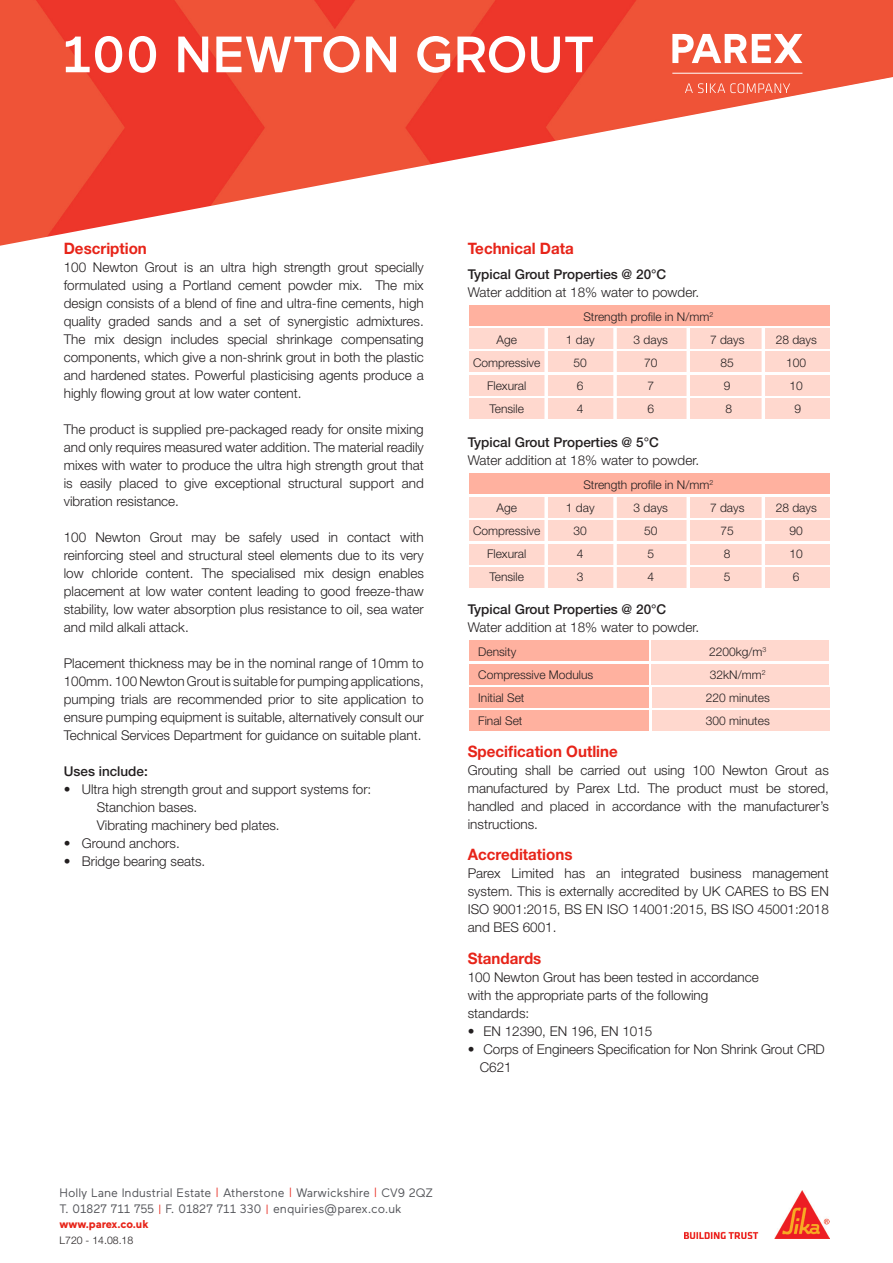
<style>
.page{position:relative;width:893px;height:1263px;background:#fff}
.page>*{position:absolute;margin:0;border:0;box-sizing:border-box;transform-origin:0 0}
.t1{font:500 51px "Maax";color:#fff}
.t2{font:700 15.75px "Helvetica Neue";color:#e72419;scale:.96 1}
.t3{font:300 13.5px/18px "Helvetica Neue";color:#231f20;text-align:justify}
.t4{font:500 13.5px "Helvetica Neue";color:#231f20}
.t5{font:12.3px "Maax";color:#54555a}
.t6{font:300 12px "Helvetica Neue";color:#231f20}
.t7{font:700 11.4px "Maax";letter-spacing:-.005em;color:#e72419}
.t8{font:300 10.5px "Helvetica Neue";color:#231f20}
.s1{font-size:10.5px;color:#e72419}
</style>
<div class="page">
<div style="left:652px;top:641px;width:177px;height:20px;background:#ffd8ce"></div>
<div style="left:652px;top:664px;width:177px;height:20px;background:#ffd8ce"></div>
<div style="left:469px;top:641px;width:179px;height:20px;background:#ffb19f"></div>
<div style="left:469px;top:664px;width:179px;height:20px;background:#ffb19f"></div>
<div style="left:652px;top:687px;width:177px;height:21px;background:#ffd8ce"></div>
<div style="left:652px;top:711px;width:177px;height:20px;background:#ffd8ce"></div>
<div style="left:469px;top:687px;width:180px;height:21px;background:#ffb19f"></div>
<div style="left:469px;top:711px;width:180px;height:20px;background:#ffb19f"></div>
<div style="left:469px;top:521px;width:360px;height:20px;background:#ffd8ce"></div>
<div style="left:469px;top:544px;width:360px;height:20px;background:#ffd8ce"></div>
<div style="left:469px;top:567px;width:360px;height:20px;background:#ffd8ce"></div>
<div style="left:469px;top:497px;width:360px;height:20px;background:#ffd8ce"></div>
<div style="left:469px;top:474px;width:360px;height:20px;background:#ffb19f"></div>
<svg style="left:544px;top:497px;width:4px;height:91px"></svg>
<svg style="left:613px;top:497px;width:4px;height:91px"></svg>
<svg style="left:686px;top:497px;width:4px;height:91px"></svg>
<hr style="left:762px;top:496px;width:3px;height:94px;background:#fff">
<div style="left:469px;top:352px;width:360px;height:20px;background:#ffd8ce"></div>
<div style="left:469px;top:375px;width:360px;height:20px;background:#ffd8ce"></div>
<div style="left:469px;top:399px;width:360px;height:20px;background:#ffd8ce"></div>
<div style="left:469px;top:328px;width:360px;height:21px;background:#ffd8ce"></div>
<div style="left:469px;top:305px;width:360px;height:20px;background:#ffb19f"></div>
<svg style="left:544px;top:328px;width:4px;height:91px"></svg>
<svg style="left:613px;top:328px;width:4px;height:91px"></svg>
<svg style="left:686px;top:328px;width:4px;height:91px"></svg>
<hr style="left:762px;top:327px;width:3px;height:95px;background:#fff">
<img style="left:0;top:0;width:893px;height:246px">
<svg style="left:685px;top:83px;width:105px;height:10px"></svg>
<hr style="left:672px;top:73px;width:130px;height:1px;background:#fff">
<svg style="left:672px;top:34px;width:130px;height:29px"></svg>
<img style="left:685px;top:1190px;width:144px;height:48px">
<p class="t1" style="left:64px;top:22px;width:532px">100 NEWTON GROUT</p>
<p class="t2" style="left:64px;top:238px;width:88px">Description</p>
<p class="t3" style="left:64px;top:258px;width:362px">100 Newton Grout is an ultra high strength grout specially formulated using a Portland cement powder mix. The mix design consists of a blend of fine and ultra-fine cements, high quality graded sands and a set of synergistic admixtures.<br>The mix design includes special shrinkage compensating components, which give a non-shrink grout in both the plastic and hardened states. Powerful plasticising agents produce a highly flowing grout at low water content.</p>
<p class="t3" style="left:64px;top:420px;width:362px">The product is supplied pre-packaged ready for onsite mixing and only requires measured water addition. The material readily mixes with water to produce the ultra high strength grout that is easily placed to give exceptional structural support and vibration resistance.</p>
<p class="t3" style="left:64px;top:528px;width:362px">100 Newton Grout may be safely used in contact with reinforcing steel and structural steel elements due to its very low chloride content. The specialised mix design enables placement at low water content leading to good freeze-thaw stability, low water absorption plus resistance to oil, sea water and mild alkali attack.</p>
<p class="t3" style="left:64px;top:654px;width:362px">Placement thickness may be in the nominal range of 10mm to 100mm. 100 Newton Grout is suitable for pumping applications, pumping trials are recommended prior to site application to ensure pumping equipment is suitable, alternatively consult our Technical Services Department for guidance on suitable plant.</p>
<p class="t4" style="left:64px;top:763px;width:86px">Uses include:</p>
<p class="t3" style="left:64px;top:780px;width:309px">• Ultra high strength grout and support systems for:</p>
<p class="t3" style="left:97px;top:798px;width:102px">Stanchion bases.</p>
<p class="t3" style="left:97px;top:816px;width:184px">Vibrating machinery bed plates.</p>
<p class="t3" style="left:64px;top:834px;width:118px">• Ground anchors.</p>
<p class="t3" style="left:64px;top:852px;width:143px">• Bridge bearing seats.</p>
<p class="t2" style="left:468px;top:238px;width:112px">Technical Data</p>
<p class="t4" style="left:468px;top:266px;width:200px">Typical Grout Properties @ 20°C</p>
<p class="t3" style="left:468px;top:283px;width:233px">Water addition at 18% water to powder.</p>
<p class="t6" style="left:583px;top:310px;width:131px">Strength profile in N/mm<sup>2</sup></p>
<p class="t6" style="left:496px;top:332px;width:22px">Age</p>
<p class="t6" style="left:566px;top:332px;width:30px">1 day</p>
<p class="t6" style="left:633px;top:332px;width:36px">3 days</p>
<p class="t6" style="left:710px;top:332px;width:36px">7 days</p>
<p class="t6" style="left:776px;top:332px;width:43px">28 days</p>
<p class="t6" style="left:473px;top:355px;width:69px">Compressive</p>
<p class="t6" style="left:574px;top:355px;width:15px">50</p>
<p class="t6" style="left:644px;top:355px;width:15px">70</p>
<p class="t6" style="left:721px;top:355px;width:15px">85</p>
<p class="t6" style="left:786px;top:355px;width:22px">100</p>
<p class="t6" style="left:487px;top:378px;width:41px">Flexural</p>
<p class="t6" style="left:577px;top:378px;width:8px">6</p>
<p class="t6" style="left:647px;top:378px;width:8px">7</p>
<p class="t6" style="left:724px;top:378px;width:8px">9</p>
<p class="t6" style="left:790px;top:378px;width:15px">10</p>
<p class="t6" style="left:489px;top:401px;width:36px">Tensile</p>
<p class="t6" style="left:577px;top:401px;width:8px">4</p>
<p class="t6" style="left:647px;top:401px;width:8px">6</p>
<p class="t6" style="left:726px;top:401px;width:8px">8</p>
<p class="t6" style="left:795px;top:401px;width:8px">9</p>
<p class="t4" style="left:468px;top:434px;width:193px">Typical Grout Properties @ 5°C</p>
<p class="t3" style="left:468px;top:451px;width:233px">Water addition at 18% water to powder.</p>
<p class="t6" style="left:583px;top:477px;width:131px">Strength profile in N/mm<sup>2</sup></p>
<p class="t6" style="left:496px;top:500px;width:22px">Age</p>
<p class="t6" style="left:566px;top:500px;width:30px">1 day</p>
<p class="t6" style="left:633px;top:500px;width:36px">3 days</p>
<p class="t6" style="left:710px;top:500px;width:36px">7 days</p>
<p class="t6" style="left:776px;top:500px;width:43px">28 days</p>
<p class="t6" style="left:473px;top:523px;width:69px">Compressive</p>
<p class="t6" style="left:574px;top:523px;width:15px">30</p>
<p class="t6" style="left:644px;top:523px;width:15px">50</p>
<p class="t6" style="left:721px;top:523px;width:15px">75</p>
<p class="t6" style="left:790px;top:523px;width:15px">90</p>
<p class="t6" style="left:487px;top:546px;width:41px">Flexural</p>
<p class="t6" style="left:577px;top:546px;width:8px">4</p>
<p class="t6" style="left:647px;top:546px;width:8px">5</p>
<p class="t6" style="left:724px;top:546px;width:8px">8</p>
<p class="t6" style="left:790px;top:546px;width:15px">10</p>
<p class="t6" style="left:489px;top:569px;width:36px">Tensile</p>
<p class="t6" style="left:577px;top:569px;width:8px">3</p>
<p class="t6" style="left:647px;top:569px;width:8px">4</p>
<p class="t6" style="left:724px;top:569px;width:8px">5</p>
<p class="t6" style="left:793px;top:569px;width:8px">6</p>
<p class="t4" style="left:468px;top:601px;width:200px">Typical Grout Properties @ 20°C</p>
<p class="t3" style="left:468px;top:618px;width:233px">Water addition at 18% water to powder.</p>
<p class="t6" style="left:478px;top:645px;width:39px">Density</p>
<p class="t6" style="left:709px;top:645px;width:59px">2200kg/m<sup>3</sup></p>
<p class="t6" style="left:478px;top:668px;width:117px">Compressive Modulus</p>
<p class="t6" style="left:710px;top:668px;width:57px">32kN/mm<sup>2</sup></p>
<p class="t6" style="left:478px;top:691px;width:48px">Initial Set</p>
<p class="t6" style="left:706px;top:691px;width:66px">220 minutes</p>
<p class="t6" style="left:478px;top:713px;width:46px">Final Set</p>
<p class="t6" style="left:706px;top:713px;width:66px">300 minutes</p>
<p class="t2" style="left:468px;top:741px;width:158px">Specification Outline</p>
<p class="t3" style="left:468px;top:760px;width:363px">Grouting shall be carried out using 100 Newton Grout as manufactured by Parex Ltd. The product must be stored, handled and placed in accordance with the manufacturer’s instructions.</p>
<p class="t2" style="left:468px;top:845px;width:111px">Accreditations</p>
<p class="t3" style="left:468px;top:864px;width:363px">Parex Limited has an integrated business management system. This is externally accredited by UK CARES to BS EN ISO 9001:2015, BS EN ISO 14001:2015, BS ISO 45001:2018 and BES 6001.</p>
<p class="t2" style="left:468px;top:948px;width:78px">Standards</p>
<p class="t3" style="left:468px;top:967px;width:293px">100 Newton Grout has been tested in accordance</p>
<p class="t3" style="left:468px;top:985px;width:242px">with the appropriate parts of the following</p>
<p class="t3" style="left:468px;top:1003px;width:63px">standards:</p>
<p class="t3" style="left:468px;top:1021px;width:186px">• EN 12390, EN 196, EN 1015</p>
<p class="t3" style="left:480px;top:1039px;width:347px;text-indent:-12px">• Corps of Engineers Specification for Non Shrink Grout CRD<br>C621</p>
<p class="t5" style="left:60px;top:1185px;width:375px">Holly Lane Industrial Estate <span class="s1">|</span> Atherstone <span class="s1">|</span> Warwickshire <span class="s1">|</span> CV9 2QZ</p>
<p class="t5" style="left:60px;top:1201px;width:344px">T. 01827 711 755 <span class="s1">|</span> F. 01827 711 330 <span class="s1">|</span> enquiries@parex.co.uk</p>
<p class="t7" style="left:60px;top:1216px;width:91px">www.parex.co.uk</p>
<p class="t8" style="left:60px;top:1234px;width:75px">L720 - 14.08.18</p>
</div>
